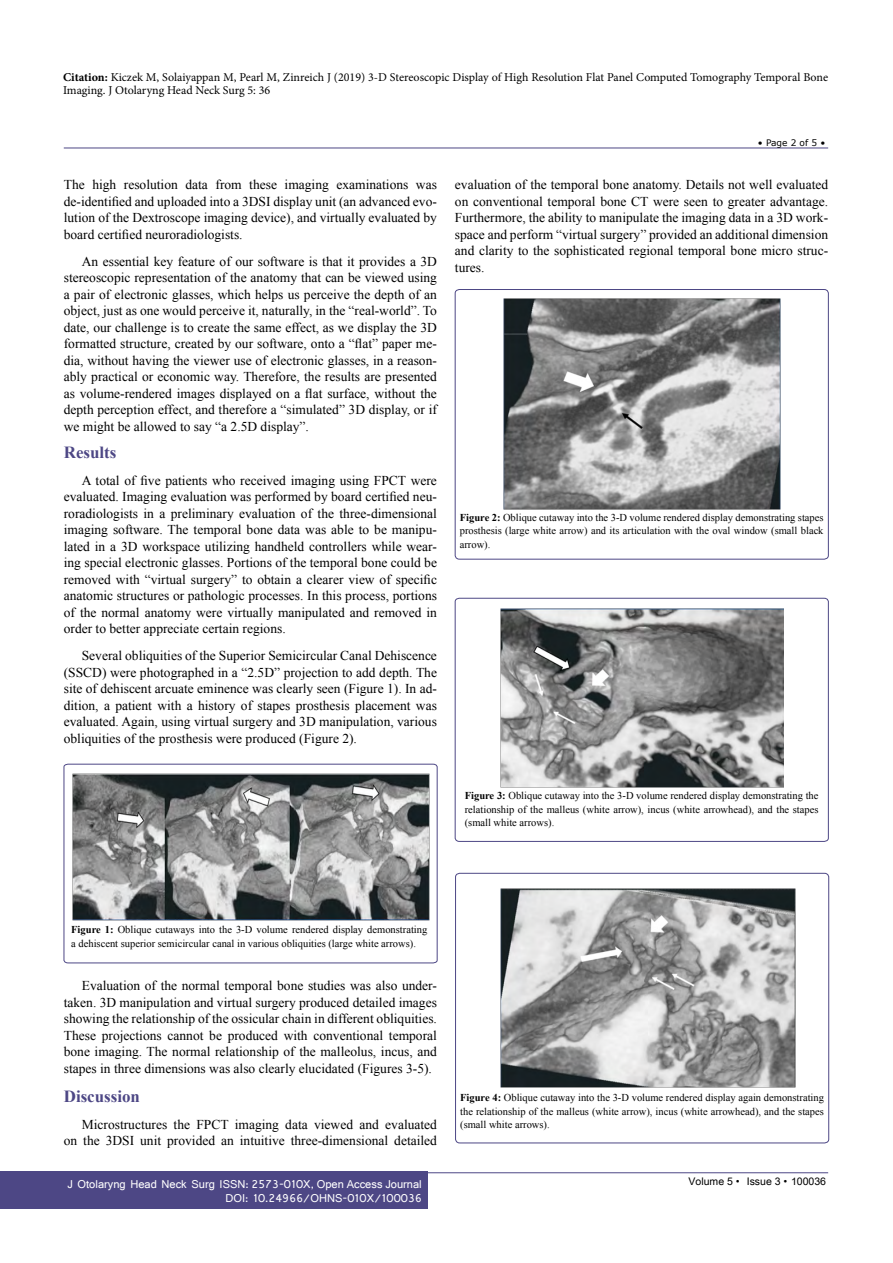
<style>
.page{position:relative;width:893px;height:1263px;background:#fff}
.page>*{position:absolute;margin:0;border:0;box-sizing:border-box;transform-origin:0 0}
.t1{font:700 16.95px "Times New Roman";color:#4d4785}
.t2{font:13.5px/16.5px "Times New Roman";color:#000;text-align:justify}
.t3{font:12px/13.5px "Minion Pro";letter-spacing:-.005em;color:#000}
.t4{font:12px/14.2px "Shruti";color:#fff;text-align:right}
.t5{font:10.5px/13.5px "Times New Roman";color:#000;text-align:justify}
.t6{font:10.5px "Arial Unicode MS";color:#000}
.t7{font:9px "MS Reference Sans Serif";color:#000}
.s1{font-weight:700}
.s2{font-family:"Batang"}
</style>
<div class="page">
<hr style="left:64px;top:148px;width:764px;height:1px;background:#4d4785">
<hr style="left:64px;top:1172px;width:764px;height:1px;background:#4d4785">
<div style="left:0;top:1171px;width:428px;height:38px;background:#4d4785"></div>
<div style="left:455px;top:289px;width:373px;height:270px;border:1px solid #4d4785;border-radius:4px"></div>
<svg style="left:455px;top:598px;width:374px;height:244px"></svg>
<svg style="left:64px;top:764px;width:374px;height:199px"></svg>
<div style="left:455px;top:873px;width:374px;height:270px;border:1px solid #4d4785;border-radius:4px"></div>
<img style="left:72px;top:773px;width:357px;height:147px">
<img style="left:504px;top:298px;width:276px;height:211px">
<img style="left:500px;top:608px;width:284px;height:179px">
<img style="left:500px;top:889px;width:295px;height:198px">
<p class="t3" style="left:63px;top:70px;width:767px"><span class="s1">Citation:</span> Kiczek M, Solaiyappan M, Pearl M, Zinreich J (2019) 3-D Stereoscopic Display of High Resolution Flat Panel Computed Tomography Temporal Bone<br>Imaging. J Otolaryng Head Neck Surg 5: 36</p>
<p class="t2" style="left:64px;top:176px;width:375px">The high resolution data from these imaging examinations was de-identified and uploaded into a 3DSI display unit (an advanced evo&shy;lution of the Dextroscope imaging device), and virtually evaluated by board certified neuroradiologists.</p>
<p class="t2" style="left:64px;top:253px;width:375px;text-indent:18px">An essential key feature of our software is that it provides a 3D stereoscopic representation of the anatomy that can be viewed using a pair of electronic glasses, which helps us perceive the depth of an object, just as one would perceive it, naturally, in the “real-world”. To date, our challenge is to create the same effect, as we display the 3D formatted structure, created by our software, onto a “flat” paper me&shy;dia, without having the viewer use of electronic glasses, in a reason&shy;ably practical or economic way. Therefore, the results are presented as volume-rendered images displayed on a flat surface, without the depth perception effect, and therefore a “simulated” 3D display, or if we might be allowed to say “a 2.5D display”.</p>
<p class="t1" style="left:64px;top:440px;width:54px">Results</p>
<p class="t2" style="left:64px;top:472px;width:375px;text-indent:18px">A total of five patients who received imaging using FPCT were evaluated. Imaging evaluation was performed by board certified neu&shy;roradiologists in a preliminary evaluation of the three-dimensional imaging software. The temporal bone data was able to be manipu&shy;lated in a 3D workspace utilizing handheld controllers while wear&shy;ing special electronic glasses. Portions of the temporal bone could be removed with “virtual surgery” to obtain a clearer view of specific anatomic structures or pathologic processes. In this process, portions of the normal anatomy were virtually manipulated and removed in order to better appreciate certain regions.</p>
<p class="t2" style="left:64px;top:647px;width:375px;text-indent:18px">Several obliquities of the Superior Semicircular Canal Dehiscence (SSCD) were photographed in a “2.5D” projection to add depth. The site of dehiscent arcuate eminence was clearly seen (Figure 1). In ad&shy;dition, a patient with a history of stapes prosthesis placement was evaluated. Again, using virtual surgery and 3D manipulation, various obliquities of the prosthesis were produced (Figure 2).</p>
<p class="t7" style="left:758px;top:137px;width:69px">• Page 2 of 5 •</p>
<p class="t2" style="left:455px;top:176px;width:375px">evaluation of the temporal bone anatomy. Details not well evaluated on conventional temporal bone CT were seen to greater advantage.<br>Furthermore, the ability to manipulate the imaging data in a 3D work&shy;space and perform “virtual surgery” provided an additional dimension and clarity to the sophisticated regional temporal bone micro struc&shy;tures.</p>
<p class="t5" style="left:460px;top:510px;width:365px"><span class="s1">Figure 2:</span> Oblique cutaway into the 3-D volume rendered display demonstrating stapes prosthesis (large white arrow) and its articulation with the oval window (small black arrow).</p>
<p class="t5" style="left:465px;top:789px;width:355px"><span class="s1">Figure 3:</span> Oblique cutaway into the 3-D volume rendered display demonstrating the relationship of the malleus (white arrow), incus (white arrowhead), and the stapes (small white arrows).</p>
<p class="t5" style="left:71px;top:923px;width:358px"><span class="s1">Figure 1:</span> Oblique cutaways into the 3-D volume rendered display demonstrating a dehiscent superior semicircular canal in various obliquities (large white arrows).</p>
<p class="t2" style="left:64px;top:977px;width:375px;text-indent:18px">Evaluation of the normal temporal bone studies was also under&shy;taken. 3D manipulation and virtual surgery produced detailed images showing the relationship of the ossicular chain in different obliquities.<br>These projections cannot be produced with conventional temporal bone imaging. The normal relationship of the malleolus, incus, and stapes in three dimensions was also clearly elucidated (Figures 3-5).</p>
<p class="t1" style="left:64px;top:1084px;width:78px">Discussion</p>
<p class="t2" style="left:64px;top:1115px;width:375px;text-align:right">Microstructures the FPCT imaging data viewed and evaluated<br>on the 3DSI unit provided an intuitive three-dimensional detailed</p>
<p class="t5" style="left:460px;top:1091px;width:365px"><span class="s1">Figure 4:</span> Oblique cutaway into the 3-D volume rendered display again demonstrating the relationship of the malleus (white arrow), incus (white arrowhead), and the stapes (small white arrows).</p>
<p class="t4" style="left:67px;top:1176px;width:356px">J Otolaryng Head Neck Surg ISSN: 2573-010X, Open Access Journal<br>DOI: 10.24966/OHNS-010X/100036</p>
<p class="t6" style="left:689px;top:1173px;width:139px">Volume 5 <span class="s2">•</span> Issue 3 <span class="s2">•</span> 100036</p>
</div>
